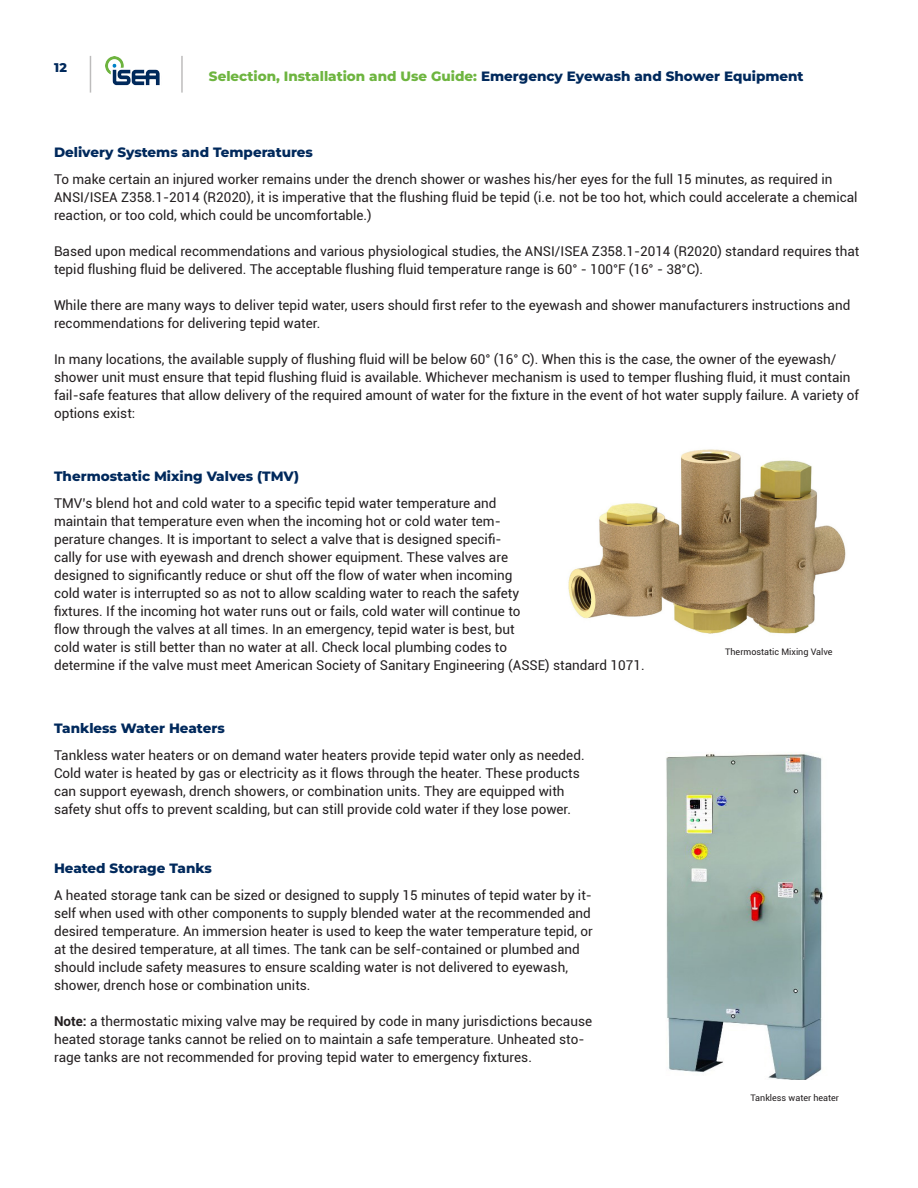
<style>
.page{position:relative;width:918px;height:1188px;background:#fff}
.page>*{position:absolute;margin:0;border:0;box-sizing:border-box;transform-origin:0 0}
.t1{font:13.5px/18px "Roboto";color:#231f20}
.t2{font:800 13.5px "Montserrat";color:#00295c}
.t3{font:800 13.5px "Montserrat";color:#6eb540}
.t4{font:800 12.6px "Montserrat";color:#00295c}
.t5{font:9px "Roboto";color:#231f20}
.s1{color:#00295c}
.s2{font-weight:700}
</style>
<div class="page">
<img style="left:105px;top:56px;width:55px;height:30px">
<hr style="left:181px;top:56px;width:2px;height:37px;background:#231f20">
<hr style="left:90px;top:56px;width:1px;height:37px;background:#231f20">
<img style="left:666px;top:753px;width:157px;height:327px">
<img style="left:568px;top:449px;width:278px;height:185px">
<p class="t4" style="left:54px;top:59px;width:14px">12</p>
<p class="t3" style="left:209px;top:67px;width:596px">Selection, Installation and Use Guide: <span class="s1">Emergency Eyewash and Shower Equipment</span></p>
<p class="t2" style="left:54px;top:143px;width:260px">Delivery Systems and Temperatures</p>
<p class="t1" style="left:54px;top:170px;width:805px">To make certain an injured worker remains under the drench shower or washes his/her eyes for the full 15 minutes, as required in<br>ANSI/ISEA Z358.1-2014 (R2020), it is imperative that the flushing fluid be tepid (i.e. not be too hot, which could accelerate a chemical reaction, or too cold, which could be uncomfortable.)</p>
<p class="t1" style="left:54px;top:242px;width:807px">Based upon medical recommendations and various physiological studies, the ANSI/ISEA Z358.1-2014 (R2020) standard requires that tepid flushing fluid be delivered. The acceptable flushing fluid temperature range is 60° - 100°F (16° - 38°C).</p>
<p class="t1" style="left:54px;top:296px;width:798px">While there are many ways to deliver tepid water, users should first refer to the eyewash and shower manufacturers instructions and recommendations for delivering tepid water.</p>
<p class="t1" style="left:54px;top:350px;width:806px">In many locations, the available supply of flushing fluid will be below 60° (16° C). When this is the case, the owner of the eyewash/ shower unit must ensure that tepid flushing fluid is available. Whichever mechanism is used to temper flushing fluid, it must contain fail-safe features that allow delivery of the required amount of water for the fixture in the event of hot water supply failure. A variety of options exist:</p>
<p class="t2" style="left:54px;top:467px;width:247px">Thermostatic Mixing Valves (TMV)</p>
<p class="t1" style="left:54px;top:494px;width:592px">TMV’s blend hot and cold water to a specific tepid water temperature and<br>maintain that temperature even when the incoming hot or cold water tem-<br>perature changes. It is important to select a valve that is designed specifi-<br>cally for use with eyewash and drench shower equipment. These valves are<br>designed to significantly reduce or shut off the flow of water when incoming<br>cold water is interrupted so as not to allow scalding water to reach the safety<br>fixtures. If the incoming hot water runs out or fails, cold water will continue to<br>flow through the valves at all times. In an emergency, tepid water is best, but<br>cold water is still better than no water at all. Check local plumbing codes to<br>determine if the valve must meet American Society of Sanitary Engineering (ASSE) standard 1071.</p>
<p class="t2" style="left:54px;top:719px;width:172px">Tankless Water Heaters</p>
<p class="t1" style="left:54px;top:746px;width:532px">Tankless water heaters or on demand water heaters provide tepid water only as needed.<br>Cold water is heated by gas or electricity as it flows through the heater. These products can support eyewash, drench showers, or combination units. They are equipped with safety shut offs to prevent scalding, but can still provide cold water if they lose power.</p>
<p class="t2" style="left:54px;top:860px;width:159px">Heated Storage Tanks</p>
<p class="t1" style="left:54px;top:886px;width:540px">A heated storage tank can be sized or designed to supply 15 minutes of tepid water by it&shy;self when used with other components to supply blended water at the recommended and desired temperature. An immersion heater is used to keep the water temperature tepid, or at the desired temperature, at all times. The tank can be self-contained or plumbed and should include safety measures to ensure scalding water is not delivered to eyewash, shower, drench hose or combination units.</p>
<p class="t1" style="left:54px;top:1012px;width:540px"><span class="s2">Note:</span> a thermostatic mixing valve may be required by code in many jurisdictions because heated storage tanks cannot be relied on to maintain a safe temperature. Unheated sto&shy;rage tanks are not recommended for proving tepid water to emergency fixtures.</p>
<p class="t5" style="left:725px;top:645px;width:109px">Thermostatic Mixing Valve</p>
<p class="t5" style="left:750px;top:1092px;width:90px">Tankless water heater</p>
</div>
